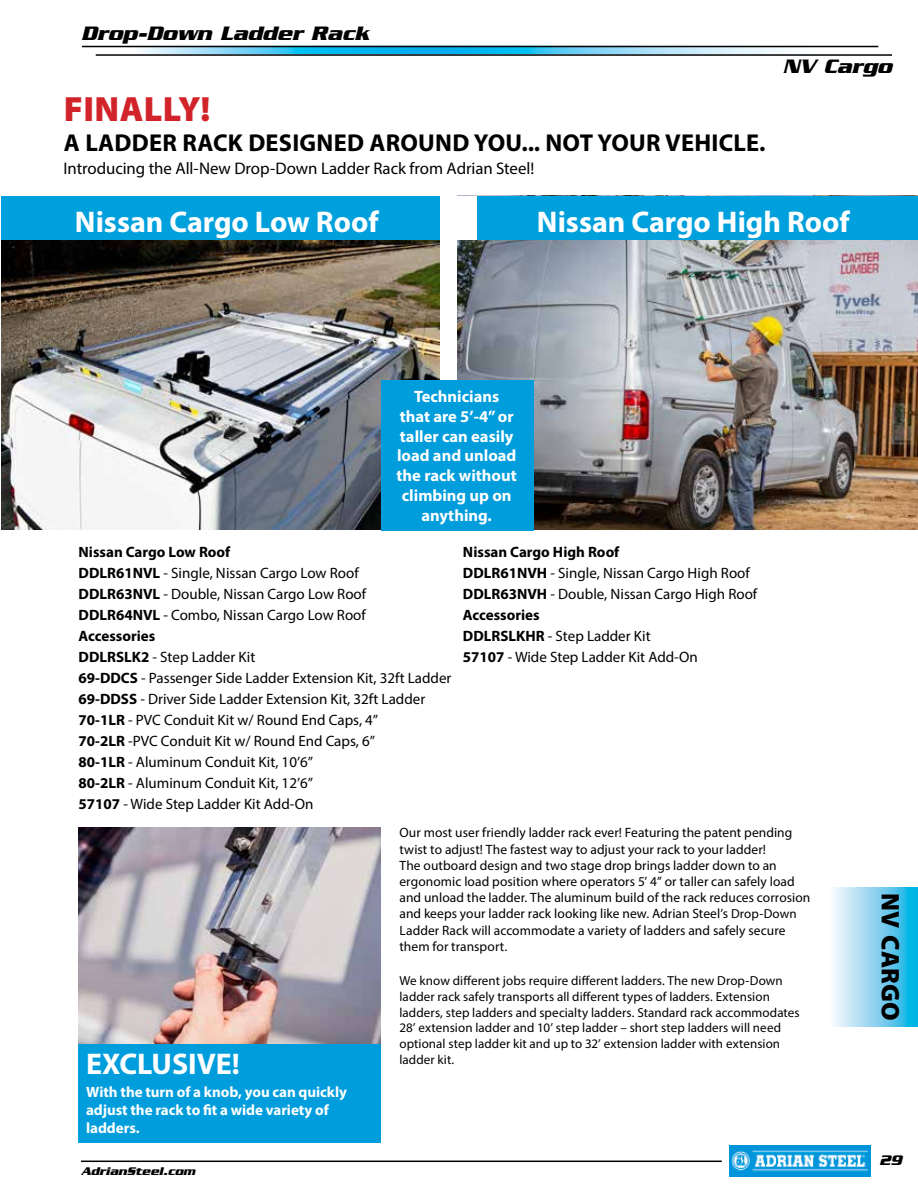
<style>
.page{position:relative;width:918px;height:1188px;background:#fff}
.page>*{position:absolute;margin:0;border:0;box-sizing:border-box;transform-origin:0 0}
.t1{font:900 35.25px "Myriad Pro";letter-spacing:.01em;color:#d2232a}
.t2{font:700 30px "Myriad Pro";color:#fff}
.t3{font:900 25.5px "Myriad Pro";color:#000}
.t4{font:700 24.45px "Myriad Pro";letter-spacing:.01em;color:#000}
.t5{font:italic 700 21px "Serpentine";color:#000}
.t6{font:16.8px "Myriad Pro";letter-spacing:-.005em;color:#000}
.t7{font:700 16.5px/19.8px "Myriad Pro";color:#fff;text-align:center}
.t8{font:15px/21px "Myriad Pro";color:#000}
.t9{font:700 15px/18px "Myriad Pro";letter-spacing:-.005em;color:#fff}
.t10{font:italic 700 15px "Serpentine";color:#000}
.t11{font:13.5px/16.2px "Myriad Pro";letter-spacing:.005em;color:#000}
.t12{font:13.05px/15.6px "Myriad Pro";letter-spacing:.005em;color:#000}
.t13{font:italic 700 12px "Serpentine";color:#000}
.s1{font-weight:700}
.s2{font-size:13.05px}
</style>
<div class="page">
<hr style="left:81px;top:1161px;width:641px;height:1px;background:#000">
<svg style="left:133px;top:47px;width:726px;height:7px;background:#71cded"></svg>
<hr style="left:82px;top:46px;width:796px;height:1px;background:#000">
<hr style="left:96px;top:54px;width:796px;height:2px;background:#000">
<img style="left:730px;top:1146px;width:140px;height:30px">
<svg style="left:833px;top:887px;width:85px;height:139px;background:#82d2ef"></svg>
<img style="left:457px;top:240px;width:461px;height:289px">
<div style="left:79px;top:1024px;width:302px;height:119px;background:#009ddc"></div>
<img style="left:1px;top:240px;width:439px;height:289px">
<img style="left:79px;top:827px;width:302px;height:217px">
<div style="left:1px;top:196px;width:439px;height:44px;background:#00a0dd"></div>
<div style="left:477px;top:196px;width:441px;height:44px;background:#00a0dd"></div>
<div style="left:381px;top:380px;width:153px;height:151px;background:#009ddc"></div>
<h3 class="t5" style="left:81px;top:22px;width:290px">Drop-Down Ladder Rack</h3>
<h1 class="t1" style="left:64px;top:85px;width:148px">FINALLY!</h1>
<h3 class="t4" style="left:64px;top:127px;width:703px">A LADDER RACK DESIGNED AROUND YOU... NOT YOUR VEHICLE.</h3>
<p class="t6" style="left:64px;top:158px;width:472px">Introducing the All-New Drop-Down Ladder Rack from Adrian Steel!</p>
<h3 class="t5" style="left:783px;top:55px;width:111px">NV Cargo</h3>
<h2 class="t2" style="left:75px;top:203px;width:305px">Nissan Cargo Low Roof</h2>
<h2 class="t2" style="left:537px;top:203px;width:314px">Nissan Cargo High Roof</h2>
<p class="t7" style="left:397px;top:386px;width:122px">Technicians<br>that are 5’-4” or taller can easily load and unload the rack without climbing up on anything.</p>
<p class="t8" style="left:79px;top:541px;width:374px"><span class="s1">Nissan Cargo Low Roof<br>DDLR61NVL</span> - Single, Nissan Cargo Low Roof<br><span class="s1">DDLR63NVL</span> - Double, Nissan Cargo Low Roof <span class="s1">DDLR64NVL</span> - Combo, Nissan Cargo Low Roof<br><span class="s1">Accessories<br>DDLRSLK2</span> - Step Ladder Kit<br><span class="s1">69-DDCS</span> - Passenger Side Ladder Extension Kit, 32ft Ladder <span class="s1">69-DDSS</span> - Driver Side Ladder Extension Kit, 32ft Ladder <span class="s1">70-1LR</span> - PVC Conduit Kit w/ Round End Caps, 4”<br><span class="s1">70-2LR</span> -PVC Conduit Kit w/ Round End Caps, 6”<br><span class="s1">80-1LR</span> - Aluminum Conduit Kit, 10’6”<br><span class="s1">80-2LR</span> - Aluminum Conduit Kit, 12’6”<br><span class="s1">57107</span> - Wide Step Ladder Kit Add-On</p>
<p class="t8" style="left:463px;top:541px;width:296px"><span class="s1">Nissan Cargo High Roof<br>DDLR61NVH</span> - Single, Nissan Cargo High Roof<br><span class="s1">DDLR63NVH</span> - Double, Nissan Cargo High Roof<br><span class="s1">Accessories<br>DDLRSLKHR</span> - Step Ladder Kit<br><span class="s1">57107</span> - Wide Step Ladder Kit Add-On</p>
<h2 class="t2" style="left:86px;top:1044px;width:155px">EXCLUSIVE!</h2>
<p class="t9" style="left:86px;top:1083px;width:262px">With the turn of a knob, you can quickly adjust the rack to fit a wide variety of ladders.</p>
<p class="t13" style="left:81px;top:1164px;width:116px">AdrianSteel.com</p>
<p class="t11" style="left:399px;top:825px;width:412px">Our most user friendly ladder rack ever! Featuring the patent pending twist to adjust! The fastest way to adjust your rack to your ladder!<br>The outboard design and two stage drop brings ladder down to an ergonomic load position where operators 5’ 4” or taller can safely load and unload the ladder. The aluminum build of the rack reduces corrosion and keeps your ladder rack looking like new. Adrian Steel’s <span class="s2">Drop-Down </span>Ladder Rack will accommodate a variety of ladders and safely secure them for transport.</p>
<p class="t12" style="left:399px;top:973px;width:402px">We know different jobs require different ladders. The new Drop-Down ladder rack safely transports all different types of ladders. Extension ladders, step ladders and specialty ladders. Standard rack accommodates 28’ extension ladder and 10’ step ladder – short step ladders will need optional step ladder kit and up to 32’ extension ladder with extension ladder kit.</p>
<h3 class="t3" style="left:907px;top:893px;width:128px;rotate:90deg">NV CARGO</h3>
<p class="t10" style="left:879px;top:1152px;width:24px">29</p>
</div>
